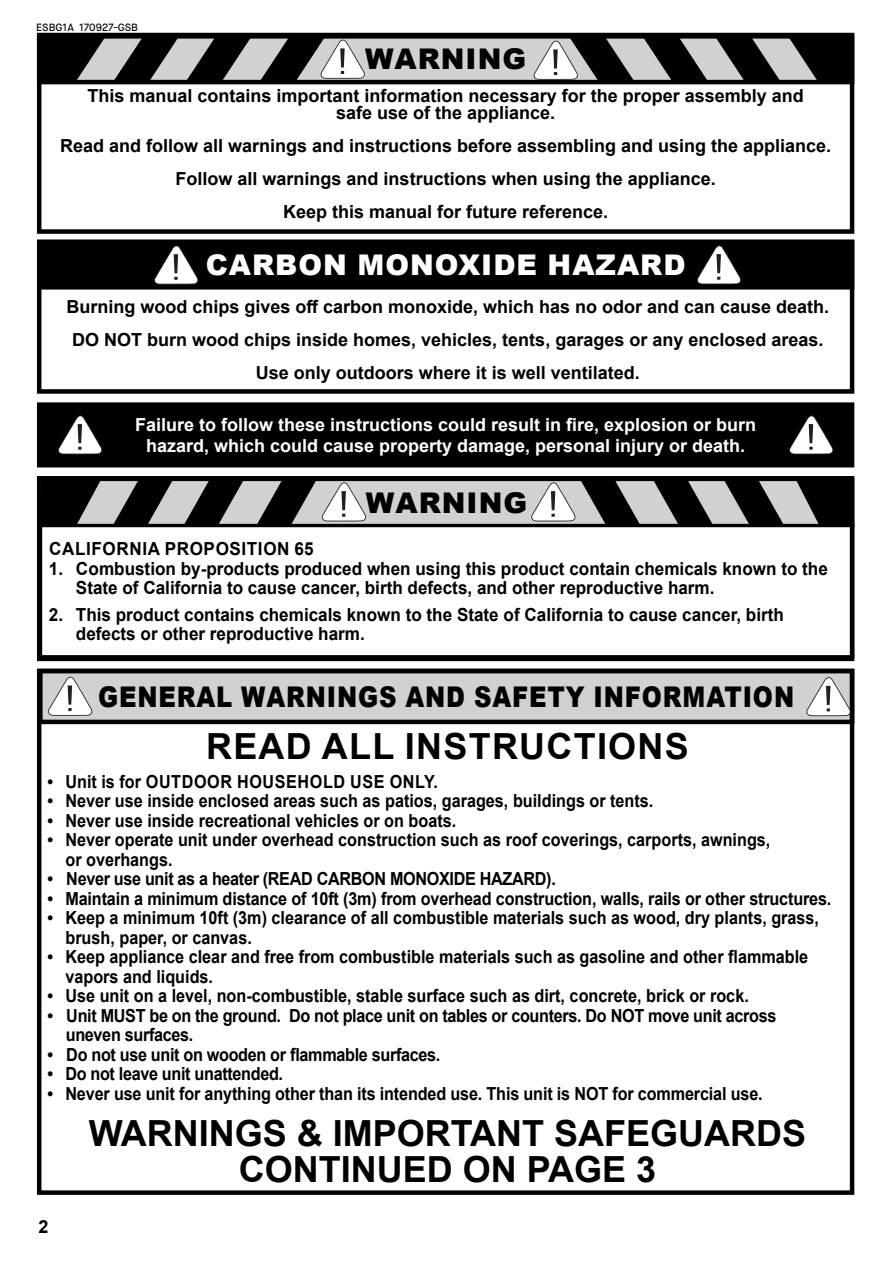
<style>
.page{position:relative;width:893px;height:1263px;background:#fff}
.page>*{position:absolute;margin:0;border:0;box-sizing:border-box;transform-origin:0 0}
.t1{font:700 36px/36px "Arial";color:#000;text-align:center}
.t2{font:700 36px "Arial";letter-spacing:.035em;color:#000}
.t3{font:900 28.5px "Arial";letter-spacing:.035em;color:#000;scale:.85 1}
.t4{font:900 28.5px "Arial";letter-spacing:.035em;color:#fff}
.t5{font:900 28.5px "Arial";letter-spacing:.035em;color:#000}
.t6{font:700 18px/19.5px "Arial";color:#000;scale:.9 1}
.t7{font:700 18px/33px "Arial";color:#000;text-align:center}
.t8{font:700 18px/19.5px "Arial";color:#000;scale:.95 1}
.t9{font:700 18px/19.5px "Arial";letter-spacing:-.02em;color:#000;scale:.9 1}
.t10{font:700 18px/21.6px "Arial";color:#fff;text-align:center}
.t11{font:700 18px "Arial";letter-spacing:.035em;color:#000;scale:.9 1}
.t12{font:700 18px "Arial";letter-spacing:.035em;color:#000;scale:.95 1}
.t13{font:500 10.5px "Maison Neue";color:#000}
</style>
<div class="page">
<div style="left:40px;top:671px;width:812px;height:51px;background:#cfd1d2"></div>
<div style="left:38px;top:669px;width:816px;height:55px;border:4px solid #000"></div>
<div style="left:39px;top:242px;width:813px;height:45px;background:#000"></div>
<div style="left:37px;top:240px;width:817px;height:50px;border:4px solid #000"></div>
<div style="left:39px;top:36px;width:813px;height:46px;background:#cfd1d2"></div>
<div style="left:37px;top:34px;width:817px;height:50px;border:4px solid #000"></div>
<svg style="left:186px;top:38px;width:66px;height:44px"></svg>
<svg style="left:114px;top:38px;width:66px;height:43px"></svg>
<svg style="left:72px;top:38px;width:33px;height:45px"></svg>
<div style="left:40px;top:37px;width:32px;height:46px;background:#000"></div>
<svg style="left:642px;top:38px;width:66px;height:44px"></svg>
<svg style="left:714px;top:38px;width:66px;height:43px"></svg>
<svg style="left:788px;top:38px;width:34px;height:45px"></svg>
<div style="left:822px;top:38px;width:32px;height:45px;background:#000"></div>
<div style="left:37px;top:33px;width:817px;height:201px;border:4px solid #000"></div>
<div style="left:37px;top:239px;width:817px;height:155px;border:4px solid #000"></div>
<div style="left:37px;top:669px;width:817px;height:526px;border:4px solid #000"></div>
<svg style="left:154px;top:245px;width:44px;height:40px"></svg>
<svg style="left:697px;top:245px;width:44px;height:39px"></svg>
<svg style="left:48px;top:677px;width:45px;height:39px"></svg>
<svg style="left:806px;top:677px;width:45px;height:39px"></svg>
<svg style="left:259px;top:37px;width:106px;height:45px"></svg>
<svg style="left:533px;top:37px;width:102px;height:46px"></svg>
<div style="left:38px;top:404px;width:815px;height:62px;background:#000"></div>
<div style="left:37px;top:402px;width:817px;height:65px;border:3px solid #000"></div>
<div style="left:39px;top:524px;width:815px;height:134px;border:3px solid #000"></div>
<div style="left:40px;top:480px;width:813px;height:45px;background:#cfd1d2"></div>
<div style="left:39px;top:478px;width:815px;height:49px;border:3px solid #000"></div>
<svg style="left:257px;top:481px;width:109px;height:44px"></svg>
<svg style="left:184px;top:481px;width:60px;height:44px"></svg>
<svg style="left:113px;top:481px;width:60px;height:44px"></svg>
<svg style="left:42px;top:481px;width:59px;height:44px"></svg>
<svg style="left:530px;top:481px;width:111px;height:45px"></svg>
<svg style="left:653px;top:481px;width:60px;height:45px"></svg>
<svg style="left:724px;top:481px;width:60px;height:45px"></svg>
<svg style="left:796px;top:481px;width:53px;height:45px"></svg>
<div style="left:37px;top:476px;width:817px;height:185px;border:4px solid #000"></div>
<svg style="left:58px;top:415px;width:44px;height:39px"></svg>
<svg style="left:789px;top:415px;width:44px;height:39px"></svg>
<p class="t13" style="left:36px;top:21px;width:103px">ESBG1A 170927-GSB</p>
<h2 class="t5" style="left:365px;top:39px;width:163px">WARNING</h2>
<p class="t7" style="left:88px;top:88px;width:718px;line-height:16.5px">This manual contains important information necessary for the proper assembly and safe use of the appliance.</p>
<p class="t7" style="left:60px;top:129px;width:773px">Read and follow all warnings and instructions before assembling and using the appliance.<br>Follow all warnings and instructions when using the appliance.<br>Keep this manual for future reference.</p>
<h2 class="t4" style="left:206px;top:244px;width:481px">CARBON MONOXIDE HAZARD</h2>
<p class="t7" style="left:66px;top:291px;width:764px">Burning wood chips gives off carbon monoxide, which has no odor and can cause death.<br>DO NOT burn wood chips inside homes, vehicles, tents, garages or any enclosed areas.<br>Use only outdoors where it is well ventilated.</p>
<p class="t10" style="left:135px;top:414px;width:623px">Failure to follow these instructions could result in fire, explosion or burn hazard, which could cause property damage, personal injury or death.</p>
<h2 class="t5" style="left:366px;top:482px;width:163px">WARNING</h2>
<p class="t12" style="left:49px;top:536px;width:280px">CALIFORNIA PROPOSITION 65</p>
<p class="t8" style="left:76px;top:559px;width:793px;text-indent:-27px">1. Combustion by-products produced when using this product contain chemicals known to the<br>State of California to cause cancer, birth defects, and other reproductive harm.</p>
<p class="t8" style="left:76px;top:605px;width:747px;text-indent:-27px">2. This product contains chemicals known to the State of California to cause cancer, birth defects or other reproductive harm.</p>
<h2 class="t3" style="left:98px;top:676px;width:820px">GENERAL WARNINGS AND SAFETY INFORMATION</h2>
<h1 class="t2" style="left:206px;top:721px;width:484px">READ ALL INSTRUCTIONS</h1>
<p class="t11" style="left:47px;top:769px;width:435px">• Unit is for OUTDOOR HOUSEHOLD USE ONLY.</p>
<p class="t6" style="left:47px;top:791px;width:675px">• Never use inside enclosed areas such as patios, garages, buildings or tents.</p>
<p class="t6" style="left:47px;top:811px;width:456px">• Never use inside recreational vehicles or on boats.</p>
<p class="t6" style="left:65px;top:830px;width:785px;text-indent:-18px">• Never operate unit under overhead construction such as roof coverings, carports, awnings, or overhangs.</p>
<p class="t9" style="left:47px;top:869px;width:566px">• Never use unit as a heater (READ CARBON MONOXIDE HAZARD).</p>
<p class="t6" style="left:47px;top:889px;width:873px">• Maintain a minimum distance of 10ft (3m) from overhead construction, walls, rails or other structures.</p>
<p class="t6" style="left:65px;top:908px;width:839px;text-indent:-18px">• Keep a minimum 10ft (3m) clearance of all combustible materials such as wood, dry plants, grass, brush, paper, or canvas.</p>
<p class="t6" style="left:65px;top:947px;width:827px;text-indent:-18px">• Keep appliance clear and free from combustible materials such as gasoline and other flammable vapors and liquids.</p>
<p class="t6" style="left:47px;top:986px;width:781px">• Use unit on a level, non-combustible, stable surface such as dirt, concrete, brick or rock.</p>
<p class="t9" style="left:66px;top:1006px;width:791px;text-indent:-18px">• Unit MUST be on the ground. Do not place unit on tables or counters. Do NOT move unit across uneven surfaces.</p>
<p class="t9" style="left:47px;top:1045px;width:438px">• Do not use unit on wooden or flammable surfaces.</p>
<p class="t9" style="left:47px;top:1064px;width:263px">• Do not leave unit unattended.</p>
<p class="t6" style="left:47px;top:1084px;width:796px">• Never use unit for anything other than its intended use. This unit is NOT for commercial use.</p>
<h1 class="t1" style="left:89px;top:1115px;width:719px">WARNINGS &amp; IMPORTANT SAFEGUARDS<br>CONTINUED ON PAGE 3</h1>
<p class="t7" style="left:39px;top:1210px;width:12px">2</p>
</div>
